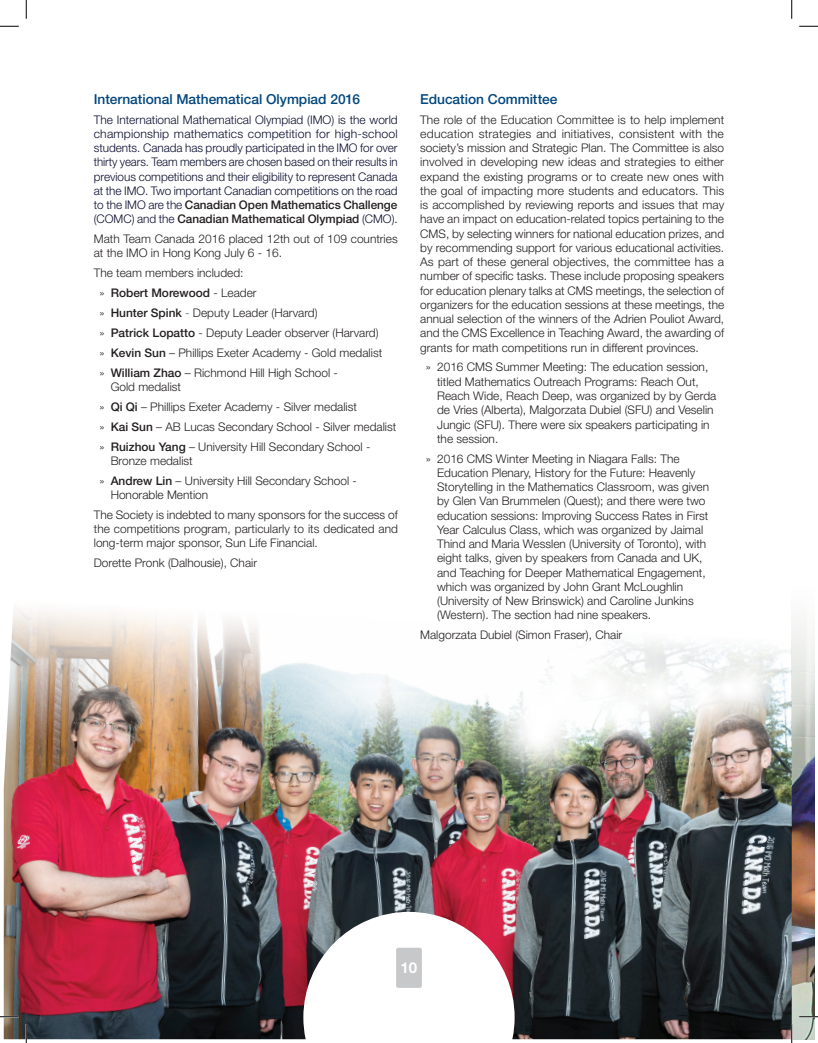
<style>
.page{position:relative;width:818px;height:1043px;background:#fff}
.page>*{position:absolute;margin:0;border:0;box-sizing:border-box;transform-origin:0 0}
.t1{font:700 15px "Helvetica Neue LT Std";color:#fff}
.t2{font:500 13.75px "Helvetica Neue LT Std";color:#00467e}
.t3{font:300 11.88px/14.2px "Helvetica Neue LT Std";color:#231f20}
.t4{font:300 11.88px/14.2px "Helvetica Neue LT Std";letter-spacing:-.005em;color:#0b0e2f;text-align:justify}
.s1{font-weight:500;color:#231f20}
.s2{font-weight:500}
.s3{color:#346093}
</style>
<div class="page">
<img style="left:791px;top:620px;width:23px;height:419px">
<img style="left:4px;top:609px;width:787px;height:430px">
<svg style="left:303px;top:911px;width:211px;height:128px"></svg>
<div style="left:396px;top:947px;width:26px;height:40px;background:#c7c8ca;border-radius:2px"></div>
<svg style="left:0;top:25px;width:19px;height:2px"></svg>
<svg style="left:799px;top:25px;width:19px;height:2px"></svg>
<svg style="left:0;top:1015px;width:19px;height:2px"></svg>
<svg style="left:799px;top:1015px;width:19px;height:2px"></svg>
<svg style="left:25px;top:0;width:2px;height:19px"></svg>
<svg style="left:25px;top:1024px;width:2px;height:18px"></svg>
<svg style="left:791px;top:0;width:1px;height:19px"></svg>
<svg style="left:790px;top:1024px;width:2px;height:18px"></svg>
<p class="t2" style="left:94px;top:90px;width:268px">International Mathematical Olympiad 2016</p>
<p class="t4" style="left:94px;top:112px;width:305px">The International Mathematical Olympiad (IMO) is the world championship mathematics competition for high-school students. Canada has proudly participated in the IMO for over thirty years. Team members are chosen based on their results in previous competitions and their eligibility to represent Canada at the IMO. Two important Canadian competitions on the road to the IMO are the <span class="s1">Canadian Open Mathematics Challenge </span>(COMC) and the <span class="s1">Canadian Mathematical Olympiad</span> (CMO).</p>
<p class="t3" style="left:94px;top:231px;width:305px">Math Team Canada 2016 placed 12th out of 109 countries at the IMO in Hong Kong July 6 - 16.</p>
<p class="t3" style="left:99px;top:263px;width:284px;line-height:19.9px;text-indent:-6px">The team members included:<br>» <span class="s2">Robert Morewood</span> - Leader<br>» <span class="s2">Hunter Spink</span> <span class="s3">-</span> Deputy Leader (Harvard)<br>» <span class="s2">Patrick Lopatto</span> - Deputy Leader observer (Harvard) » <span class="s2">Kevin Sun</span> – Phillips Exeter Academy - Gold medalist » <span class="s2">William Zhao</span> – Richmond Hill High School -</p>
<p class="t3" style="left:99px;top:376px;width:298px;line-height:19.9px;text-indent:11px">Gold medalist<br>» <span class="s2">Qi Qi</span> – Phillips Exeter Academy - Silver medalist<br>» <span class="s2">Kai Sun</span> – AB Lucas Secondary School - Silver medalist » <span class="s2">Ruizhou Yang</span> – University Hill Secondary School -</p>
<p class="t3" style="left:99px;top:450px;width:259px;line-height:19.9px;text-indent:11px">Bronze medalist<br>» <span class="s2">Andrew Lin</span> – University Hill Secondary School -</p>
<p class="t3" style="left:94px;top:484px;width:305px;line-height:19.9px;text-indent:17px">Honorable Mention<br>The Society is indebted to many sponsors for the success of</p>
<p class="t3" style="left:94px;top:521px;width:305px">the competitions program, particularly to its dedicated and long-term major sponsor, Sun Life Financial.</p>
<p class="t3" style="left:94px;top:555px;width:165px">Dorette Pronk (Dalhousie), Chair</p>
<p class="t2" style="left:420px;top:90px;width:139px">Education Committee</p>
<p class="t3" style="left:420px;top:112px;width:305px;text-align:justify">The role of the Education Committee is to help implement education strategies and initiatives, consistent with the society’s mission and Strategic Plan. The Committee is also involved in developing new ideas and strategies to either expand the existing programs or to create new ones with the goal of impacting more students and educators. This is accomplished by reviewing reports and issues that may have an impact on education-related topics pertaining to the CMS, by selecting winners for national education prizes, and by recommending support for various educational activities.<br>As part of these general objectives, the committee has a number of specific tasks. These include proposing speakers for education plenary talks at CMS meetings, the selection of organizers for the education sessions at these meetings, the annual selection of the winners of the Adrien Pouliot Award, and the CMS Excellence in Teaching Award, the awarding of grants for math competitions run in different provinces.</p>
<p class="t3" style="left:437px;top:360px;width:281px;text-indent:-11px">» 2016 CMS Summer Meeting: The education session, titled Mathematics Outreach Programs: Reach Out, Reach Wide, Reach Deep, was organized by by Gerda de Vries (Alberta), Malgorzata Dubiel (SFU) and Veselin Jungic (SFU). There were six speakers participating in the session.</p>
<p class="t3" style="left:437px;top:451px;width:273px;text-indent:-11px">» 2016 CMS Winter Meeting in Niagara Falls: The Education Plenary, History for the Future: Heavenly Storytelling in the Mathematics Classroom, was given by Glen Van Brummelen (Quest); and there were two education sessions: Improving Success Rates in First Year Calculus Class, which was organized by Jaimal Thind and Maria Wesslen (University of Toronto), with eight talks, given by speakers from Canada and UK, and Teaching for Deeper Mathematical Engagement, which was organized by John Grant McLoughlin (University of New Brinswick) and Caroline Junkins (Western). The section had nine speakers.</p>
<p class="t3" style="left:420px;top:627px;width:203px">Malgorzata Dubiel (Simon Fraser), Chair</p>
<p class="t1" style="left:400px;top:958px;width:18px">10</p>
</div>
